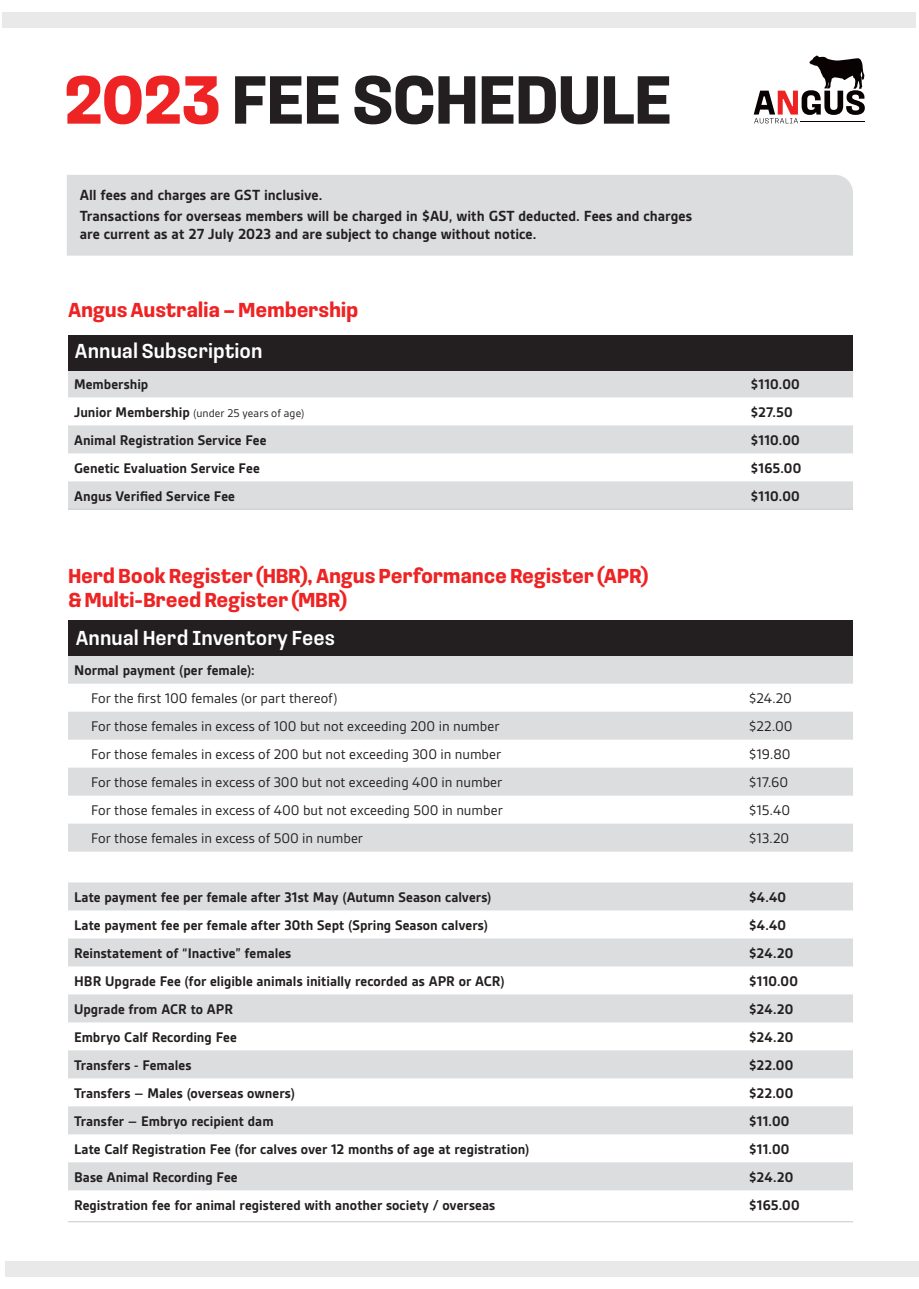
<style>
.page{position:relative;width:919px;height:1289px;background:#fff}
.page>*{position:absolute;margin:0;border:0;box-sizing:border-box;transform-origin:0 0}
.t1{font:700 70.8px "Loos Condensed";letter-spacing:-.025em;color:#231f20}
.t2{font:700 21px "Loos Condensed";letter-spacing:-.015em;color:#ee2323}
.t3{font:500 21px "Loos Condensed";letter-spacing:.005em;color:#fff}
.t4{font:700 15.75px/18px "Gesta";color:#231f20}
.t5{font:700 15px "Gesta";letter-spacing:.005em;color:#231f20}
.t6{font:15px "Gesta";color:#231f20}
.t7{font:12px "Gesta";letter-spacing:.01em;color:#231f20}
.s1{color:#ee2323}
.s2{font-weight:700;font-size:15px}
</style>
<div class="page">
<div style="left:67px;top:175px;width:786px;height:81px;background:#dcdddf"></div>
<svg style="left:68px;top:370px;width:785px;height:139px;fill:#dcdddf"></svg>
<div style="left:68px;top:335px;width:785px;height:35px;background:#231f20"></div>
<svg style="left:68px;top:655px;width:784px;height:196px;fill:#dcdddf"></svg>
<svg style="left:68px;top:882px;width:784px;height:308px;fill:#dcdddf"></svg>
<div style="left:68px;top:620px;width:784px;height:35px;background:#231f20"></div>
<hr style="left:68px;top:509px;width:785px;height:1px;background:#c7c8ca">
<hr style="left:68px;top:1221px;width:785px;height:1px;background:#c7c8ca">
<svg style="left:753px;top:56px;width:111px;height:67px"></svg>
<div style="left:2px;top:12px;width:914px;height:16px;background:#e9e9e9"></div>
<div style="left:5px;top:1260px;width:913px;height:16px;background:#e9e9e9"></div>
<p class="t1" style="left:64px;top:49px;width:610px"><span class="s1">2023</span> FEE SCHEDULE</p>
<p class="t4" style="left:80px;top:186px;width:244px">All fees and charges are GST inclusive.</p>
<p class="t4" style="left:80px;top:207px;width:613px">Transactions for overseas members will be charged in $AU, with GST deducted. Fees and charges are current as at 27 July 2023 and are subject to change without notice.</p>
<p class="t2" style="left:68px;top:295px;width:292px">Angus Australia – Membership</p>
<p class="t3" style="left:75px;top:336px;width:189px">Annual Subscription</p>
<p class="t5" style="left:74px;top:375px;width:76px">Membership</p>
<p class="t5" style="left:750px;top:375px;width:51px">$110.00</p>
<p class="t7" style="left:74px;top:406px;width:231px"><span class="s2">Junior Membership</span> (under 25 years of age)</p>
<p class="t5" style="left:750px;top:403px;width:44px">$27.50</p>
<p class="t5" style="left:74px;top:431px;width:194px">Animal Registration Service Fee</p>
<p class="t5" style="left:750px;top:431px;width:51px">$110.00</p>
<p class="t5" style="left:74px;top:459px;width:187px">Genetic Evaluation Service Fee</p>
<p class="t5" style="left:750px;top:459px;width:52px">$165.00</p>
<p class="t5" style="left:74px;top:487px;width:162px">Angus Verified Service Fee</p>
<p class="t5" style="left:750px;top:487px;width:51px">$110.00</p>
<p class="t2" style="left:68px;top:561px;width:582px">Herd Book Register (HBR), Angus Performance Register (APR)</p>
<p class="t2" style="left:68px;top:585px;width:280px">&amp; Multi-Breed Register (MBR)</p>
<p class="t3" style="left:76px;top:622px;width:261px">Annual Herd Inventory Fees</p>
<p class="t5" style="left:74px;top:662px;width:182px">Normal payment (per female):</p>
<p class="t6" style="left:91px;top:690px;width:247px">For the first 100 females (or part thereof)</p>
<p class="t6" style="left:748px;top:690px;width:45px">$24.20</p>
<p class="t6" style="left:91px;top:717px;width:410px">For those females in excess of 100 but not exceeding 200 in number</p>
<p class="t6" style="left:748px;top:717px;width:45px">$22.00</p>
<p class="t6" style="left:91px;top:745px;width:411px">For those females in excess of 200 but not exceeding 300 in number</p>
<p class="t6" style="left:748px;top:745px;width:43px">$19.80</p>
<p class="t6" style="left:91px;top:773px;width:412px">For those females in excess of 300 but not exceeding 400 in number</p>
<p class="t6" style="left:748px;top:773px;width:41px">$17.60</p>
<p class="t6" style="left:91px;top:801px;width:413px">For those females in excess of 400 but not exceeding 500 in number</p>
<p class="t6" style="left:748px;top:801px;width:43px">$15.40</p>
<p class="t6" style="left:91px;top:829px;width:273px">For those females in excess of 500 in number</p>
<p class="t6" style="left:748px;top:829px;width:42px">$13.20</p>
<p class="t5" style="left:74px;top:888px;width:419px">Late payment fee per female after 31st May (Autumn Season calvers)</p>
<p class="t5" style="left:748px;top:888px;width:39px">$4.40</p>
<p class="t5" style="left:74px;top:916px;width:415px">Late payment fee per female after 30th Sept (Spring Season calvers)</p>
<p class="t5" style="left:748px;top:916px;width:39px">$4.40</p>
<p class="t5" style="left:74px;top:944px;width:219px">Reinstatement of “Inactive” females</p>
<p class="t5" style="left:748px;top:944px;width:46px">$24.20</p>
<p class="t5" style="left:74px;top:972px;width:432px">HBR Upgrade Fee (for eligible animals initially recorded as APR or ACR)</p>
<p class="t5" style="left:748px;top:972px;width:51px">$110.00</p>
<p class="t5" style="left:74px;top:1000px;width:161px">Upgrade from ACR to APR</p>
<p class="t5" style="left:748px;top:1000px;width:46px">$24.20</p>
<p class="t5" style="left:74px;top:1028px;width:164px">Embryo Calf Recording Fee</p>
<p class="t5" style="left:748px;top:1028px;width:46px">$24.20</p>
<p class="t5" style="left:74px;top:1056px;width:119px">Transfers - Females</p>
<p class="t5" style="left:748px;top:1056px;width:46px">$22.00</p>
<p class="t5" style="left:74px;top:1084px;width:222px">Transfers – Males (overseas owners)</p>
<p class="t5" style="left:748px;top:1084px;width:46px">$22.00</p>
<p class="t5" style="left:74px;top:1112px;width:201px">Transfer – Embryo recipient dam</p>
<p class="t5" style="left:748px;top:1112px;width:42px">$11.00</p>
<p class="t5" style="left:74px;top:1140px;width:456px">Late Calf Registration Fee (for calves over 12 months of age at registration)</p>
<p class="t5" style="left:748px;top:1140px;width:42px">$11.00</p>
<p class="t5" style="left:74px;top:1168px;width:165px">Base Animal Recording Fee</p>
<p class="t5" style="left:748px;top:1168px;width:46px">$24.20</p>
<p class="t5" style="left:74px;top:1196px;width:422px">Registration fee for animal registered with another society / overseas</p>
<p class="t5" style="left:748px;top:1196px;width:52px">$165.00</p>
</div>
